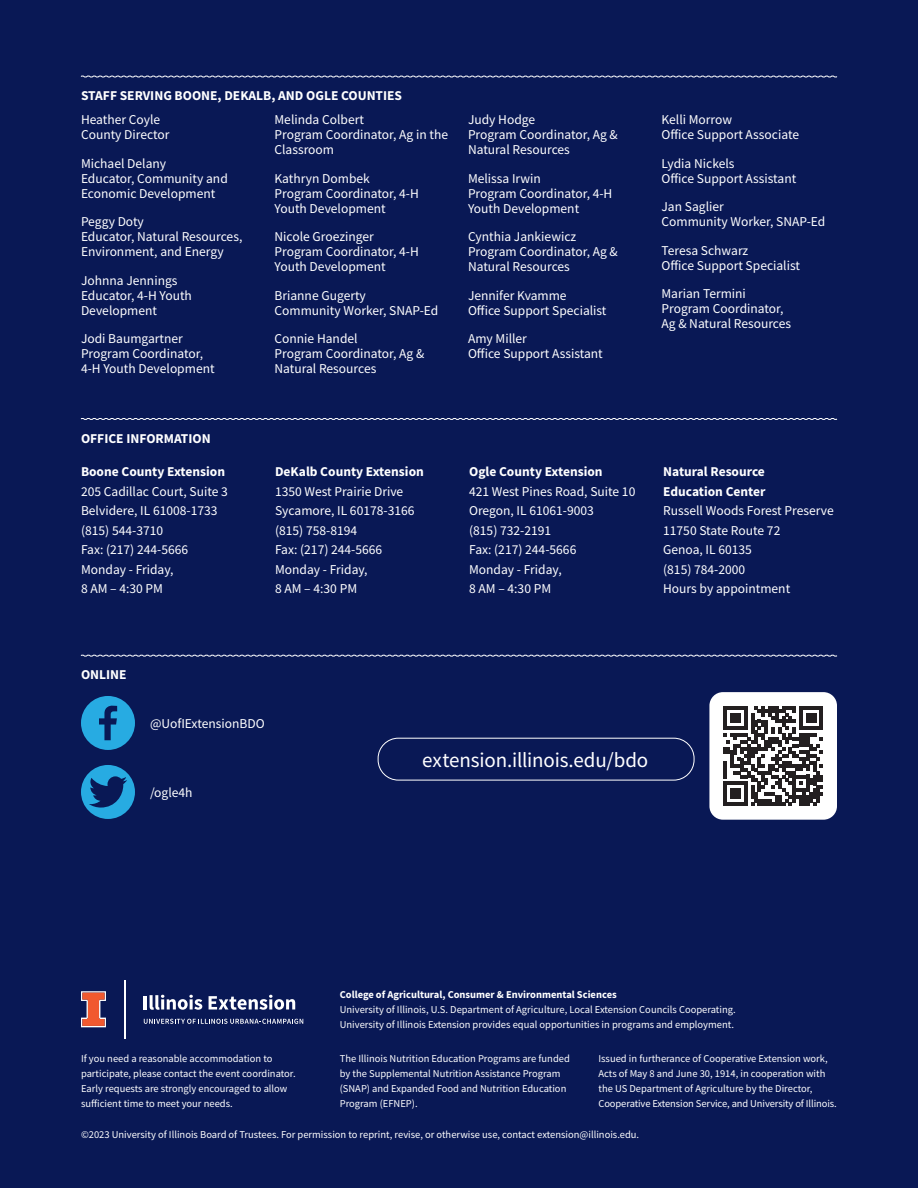
<style>
.page{position:relative;width:918px;height:1188px;background:#091855}
.page>*{position:absolute;margin:0;border:0;box-sizing:border-box;transform-origin:0 0}
.Article_Title{font:21px "Source Sans Pro";letter-spacing:-.005em;color:#fff}
.Article_Body_Text{font:13.5px/15px "Source Sans Pro";color:#fff}
.Article_Body_Text-2{font:700 13.5px/19.5px "Source Sans Pro";color:#fff}
.Ruled_Titles_Light{font:700 13.5px "Source Sans Pro";color:#fff}
.t1{font:10.5px/15px "Source Sans Pro";color:#fff}
.t2{font:700 10.5px "Source Sans Pro";color:#fff}
</style>
<div class="page">
<svg style="left:81px;top:991px;width:25px;height:36px"></svg>
<hr style="left:124px;top:980px;width:1px;height:58px;background:#fff">
<svg style="left:144px;top:995px;width:58px;height:15px"></svg>
<svg style="left:209px;top:995px;width:86px;height:15px"></svg>
<svg style="left:144px;top:1019px;width:159px;height:5px"></svg>
<div style="left:378px;top:738px;width:316px;height:42px;border:1px solid #fff;border-radius:20px"></div>
<svg style="left:80px;top:418px;width:758px;height:2px;background:#8f96b1"></svg>
<svg style="left:80px;top:654px;width:757px;height:3px"></svg>
<svg style="left:81px;top:696px;width:54px;height:54px"></svg>
<svg style="left:81px;top:765px;width:54px;height:54px"></svg>
<svg style="left:80px;top:75px;width:758px;height:3px"></svg>
<div style="left:709px;top:692px;width:128px;height:128px;background:#fff;border-radius:14px"></div>
<svg style="left:723px;top:706px;width:100px;height:100px"></svg>
<p class="Ruled_Titles_Light" style="left:81px;top:87px;width:323px">STAFF SERVING BOONE, DEKALB, AND OGLE COUNTIES</p>
<p class="Article_Body_Text" style="left:81px;top:112px;width:90px">Heather Coyle<br>County Director</p>
<p class="Article_Body_Text" style="left:81px;top:156px;width:148px">Michael Delany<br>Educator, Community and<br>Economic Development</p>
<p class="Article_Body_Text" style="left:81px;top:214px;width:163px">Peggy Doty<br>Educator, Natural Resources,<br>Environment, and Energy</p>
<p class="Article_Body_Text" style="left:81px;top:273px;width:112px">Johnna Jennings<br>Educator, 4-H Youth<br>Development</p>
<p class="Article_Body_Text" style="left:81px;top:331px;width:135px">Jodi Baumgartner<br>Program Coordinator,<br>4-H Youth Development</p>
<p class="Article_Body_Text" style="left:274px;top:112px;width:175px">Melinda Colbert<br>Program Coordinator, Ag in the<br>Classroom</p>
<p class="Article_Body_Text" style="left:274px;top:171px;width:146px">Kathryn Dombek<br>Program Coordinator, 4-H<br>Youth Development</p>
<p class="Article_Body_Text" style="left:274px;top:229px;width:146px">Nicole Groezinger<br>Program Coordinator, 4-H<br>Youth Development</p>
<p class="Article_Body_Text" style="left:274px;top:288px;width:165px">Brianne Gugerty<br>Community Worker, SNAP-Ed</p>
<p class="Article_Body_Text" style="left:274px;top:331px;width:151px">Connie Handel<br>Program Coordinator, Ag &amp;<br>Natural Resources</p>
<p class="Article_Body_Text" style="left:468px;top:112px;width:151px">Judy Hodge<br>Program Coordinator, Ag &amp;<br>Natural Resources</p>
<p class="Article_Body_Text" style="left:468px;top:171px;width:146px">Melissa Irwin<br>Program Coordinator, 4-H<br>Youth Development</p>
<p class="Article_Body_Text" style="left:468px;top:229px;width:151px">Cynthia Jankiewicz<br>Program Coordinator, Ag &amp;<br>Natural Resources</p>
<p class="Article_Body_Text" style="left:468px;top:288px;width:140px">Jennifer Kvamme<br>Office Support Specialist</p>
<p class="Article_Body_Text" style="left:468px;top:331px;width:136px">Amy Miller<br>Office Support Assistant</p>
<p class="Ruled_Titles_Light" style="left:81px;top:429px;width:131px">OFFICE INFORMATION</p>
<p class="Article_Body_Text-2" style="left:81px;top:462px;width:146px">Boone County Extension</p>
<p class="Article_Body_Text" style="left:81px;top:484px;width:148px">205 Cadillac Court, Suite 3</p>
<p class="Article_Body_Text" style="left:81px;top:503px;width:138px">Belvidere, IL 61008-1733</p>
<p class="Article_Body_Text" style="left:81px;top:523px;width:84px">(815) 544-3710</p>
<p class="Article_Body_Text" style="left:81px;top:542px;width:109px">Fax: (217) 244-5666</p>
<p class="Article_Body_Text" style="left:81px;top:559px;width:94px;line-height:19.5px">Monday - Friday,<br>8 AM – 4:30 PM</p>
<p class="Article_Body_Text-2" style="left:275px;top:462px;width:150px">DeKalb County Extension</p>
<p class="Article_Body_Text" style="left:275px;top:484px;width:130px">1350 West Prairie Drive</p>
<p class="Article_Body_Text" style="left:275px;top:503px;width:141px">Sycamore, IL 60178-3166</p>
<p class="Article_Body_Text" style="left:275px;top:523px;width:84px">(815) 758-8194</p>
<p class="Article_Body_Text" style="left:275px;top:542px;width:109px">Fax: (217) 244-5666</p>
<p class="Article_Body_Text" style="left:275px;top:559px;width:94px;line-height:19.5px">Monday - Friday,<br>8 AM – 4:30 PM</p>
<p class="Article_Body_Text-2" style="left:469px;top:462px;width:135px">Ogle County Extension</p>
<p class="Article_Body_Text" style="left:469px;top:484px;width:168px">421 West Pines Road, Suite 10</p>
<p class="Article_Body_Text" style="left:469px;top:503px;width:126px">Oregon, IL 61061-9003</p>
<p class="Article_Body_Text" style="left:469px;top:523px;width:84px">(815) 732-2191</p>
<p class="Article_Body_Text" style="left:469px;top:542px;width:109px">Fax: (217) 244-5666</p>
<p class="Article_Body_Text" style="left:469px;top:559px;width:94px;line-height:19.5px">Monday - Friday,<br>8 AM – 4:30 PM</p>
<p class="Article_Body_Text" style="left:662px;top:112px;width:139px">Kelli Morrow<br>Office Support Associate</p>
<p class="Article_Body_Text" style="left:662px;top:156px;width:136px">Lydia Nickels<br>Office Support Assistant</p>
<p class="Article_Body_Text" style="left:662px;top:199px;width:165px">Jan Saglier<br>Community Worker, SNAP-Ed</p>
<p class="Article_Body_Text" style="left:662px;top:243px;width:140px">Teresa Schwarz<br>Office Support Specialist</p>
<p class="Article_Body_Text" style="left:662px;top:286px;width:131px">Marian Termini<br>Program Coordinator,<br>Ag &amp; Natural Resources</p>
<p class="Article_Body_Text-2" style="left:663px;top:462px;width:104px">Natural Resource<br>Education Center</p>
<p class="Article_Body_Text" style="left:663px;top:503px;width:172px">Russell Woods Forest Preserve</p>
<p class="Article_Body_Text" style="left:663px;top:523px;width:119px">11750 State Route 72</p>
<p class="Article_Body_Text" style="left:663px;top:542px;width:90px">Genoa, IL 60135</p>
<p class="Article_Body_Text" style="left:663px;top:562px;width:84px">(815) 784-2000</p>
<p class="Article_Body_Text" style="left:663px;top:581px;width:129px">Hours by appointment</p>
<p class="Ruled_Titles_Light" style="left:81px;top:666px;width:47px">ONLINE</p>
<p class="Article_Body_Text" style="left:150px;top:716px;width:116px">@UofIExtensionBDO</p>
<p class="Article_Body_Text" style="left:150px;top:785px;width:44px">/ogle4h</p>
<h2 class="Article_Title" style="left:422px;top:747px;width:228px">extension.illinois.edu/bdo</h2>
<p class="t2" style="left:340px;top:987px;width:279px">College of Agricultural, Consumer &amp; Environmental Sciences</p>
<p class="t1" style="left:340px;top:1001px;width:398px">University of Illinois, U.S. Department of Agriculture, Local Extension Councils Cooperating.<br>University of Illinois Extension provides equal opportunities in programs and employment.</p>
<p class="t1" style="left:81px;top:1051px;width:216px">If you need a reasonable accommodation to participate, please contact the event coordinator.<br>Early requests are strongly encouraged to allow sufficient time to meet your needs.</p>
<p class="t1" style="left:340px;top:1051px;width:232px">The Illinois Nutrition Education Programs are funded by the Supplemental Nutrition Assistance Program (SNAP) and Expanded Food and Nutrition Education Program (EFNEP).</p>
<p class="t1" style="left:598px;top:1051px;width:240px">Issued in furtherance of Cooperative Extension work, Acts of May 8 and June 30, 1914, in cooperation with the US Department of Agriculture by the Director, Cooperative Extension Service, and University of Illinois.</p>
<p class="t1" style="left:81px;top:1127px;width:560px">©2023 University of Illinois Board of Trustees. For permission to reprint, revise, or otherwise use, contact extension@illinois.edu.</p>
</div>
